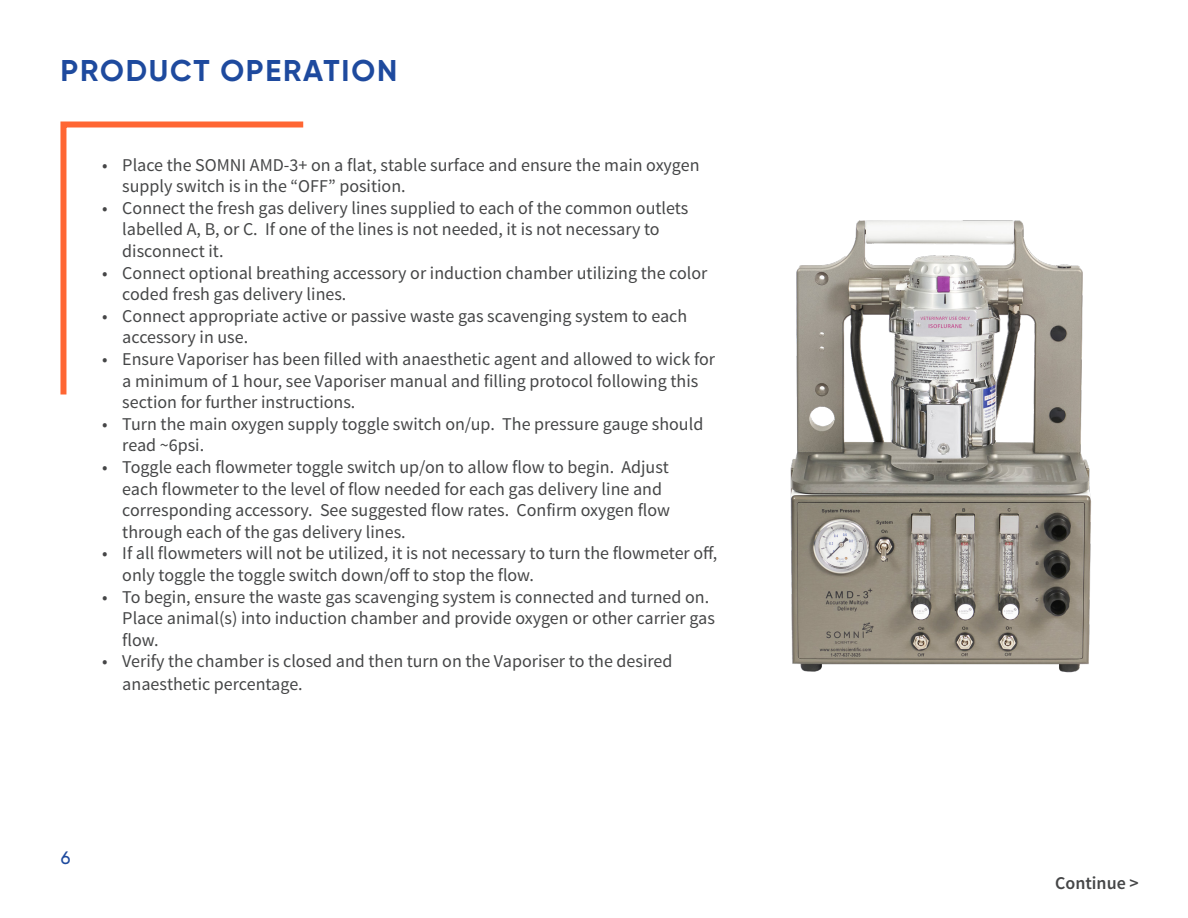
<style>
.page{position:relative;width:1188px;height:918px;background:#fff}
.page>*{position:absolute;margin:0;border:0;box-sizing:border-box;transform-origin:0 0}
.t1{font:700 30px "Gilroy";letter-spacing:.06em;color:#1e4a9e}
.t2{font:18px/21.6px "Source Sans Pro";color:#454647}
.t3{font:600 18px "Source Sans Pro";color:#454647}
.t4{font:500 18px "Gilroy";color:#1e4a9e}
</style>
<div class="page">
<svg style="left:60px;top:121px;width:244px;height:274px"></svg>
<img style="left:790px;top:220px;width:301px;height:453px">
<p class="t1" style="left:61px;top:52px;width:338px">PRODUCT OPERATION</p>
<p class="t2" style="left:122px;top:154px;width:579px;text-indent:-20px">• Place the SOMNI AMD-3+ on a flat, stable surface and ensure the main oxygen supply switch is in the “OFF” position.</p>
<p class="t2" style="left:122px;top:197px;width:568px;text-indent:-20px">• Connect the fresh gas delivery lines supplied to each of the common outlets labelled A, B, or C. If one of the lines is not needed, it is not necessary to disconnect it.</p>
<p class="t2" style="left:122px;top:262px;width:587px;text-indent:-20px">• Connect optional breathing accessory or induction chamber utilizing the color coded fresh gas delivery lines.</p>
<p class="t2" style="left:122px;top:305px;width:566px;text-indent:-20px">• Connect appropriate active or passive waste gas scavenging system to each accessory in use.</p>
<p class="t2" style="left:122px;top:349px;width:594px;text-indent:-20px">• Ensure Vaporiser has been filled with anaesthetic agent and allowed to wick for a minimum of 1 hour, see Vaporiser manual and filling protocol following this section for further instructions.</p>
<p class="t2" style="left:122px;top:413px;width:583px;text-indent:-20px">• Turn the main oxygen supply toggle switch on/up. The pressure gauge should read ~6psi.</p>
<p class="t2" style="left:122px;top:457px;width:549px;text-indent:-20px">• Toggle each flowmeter toggle switch up/on to allow flow to begin. Adjust each flowmeter to the level of flow needed for each gas delivery line and corresponding accessory. See suggested flow rates. Confirm oxygen flow through each of the gas delivery lines.</p>
<p class="t2" style="left:122px;top:543px;width:596px;text-indent:-20px">• If all flowmeters will not be utilized, it is not necessary to turn the flowmeter off, only toggle the toggle switch down/off to stop the flow.</p>
<p class="t2" style="left:122px;top:586px;width:594px;text-indent:-20px">• To begin, ensure the waste gas scavenging system is connected and turned on.<br>Place animal(s) into induction chamber and provide oxygen or other carrier gas flow.</p>
<p class="t2" style="left:122px;top:650px;width:552px;line-height:22.5px;text-indent:-20px">• Verify the chamber is closed and then turn on the Vaporiser to the desired anaesthetic percentage.</p>
<p class="t4" style="left:61px;top:847px;width:11px">6</p>
<p class="t3" style="left:1055px;top:871px;width:85px">Continue &gt;</p>
</div>
